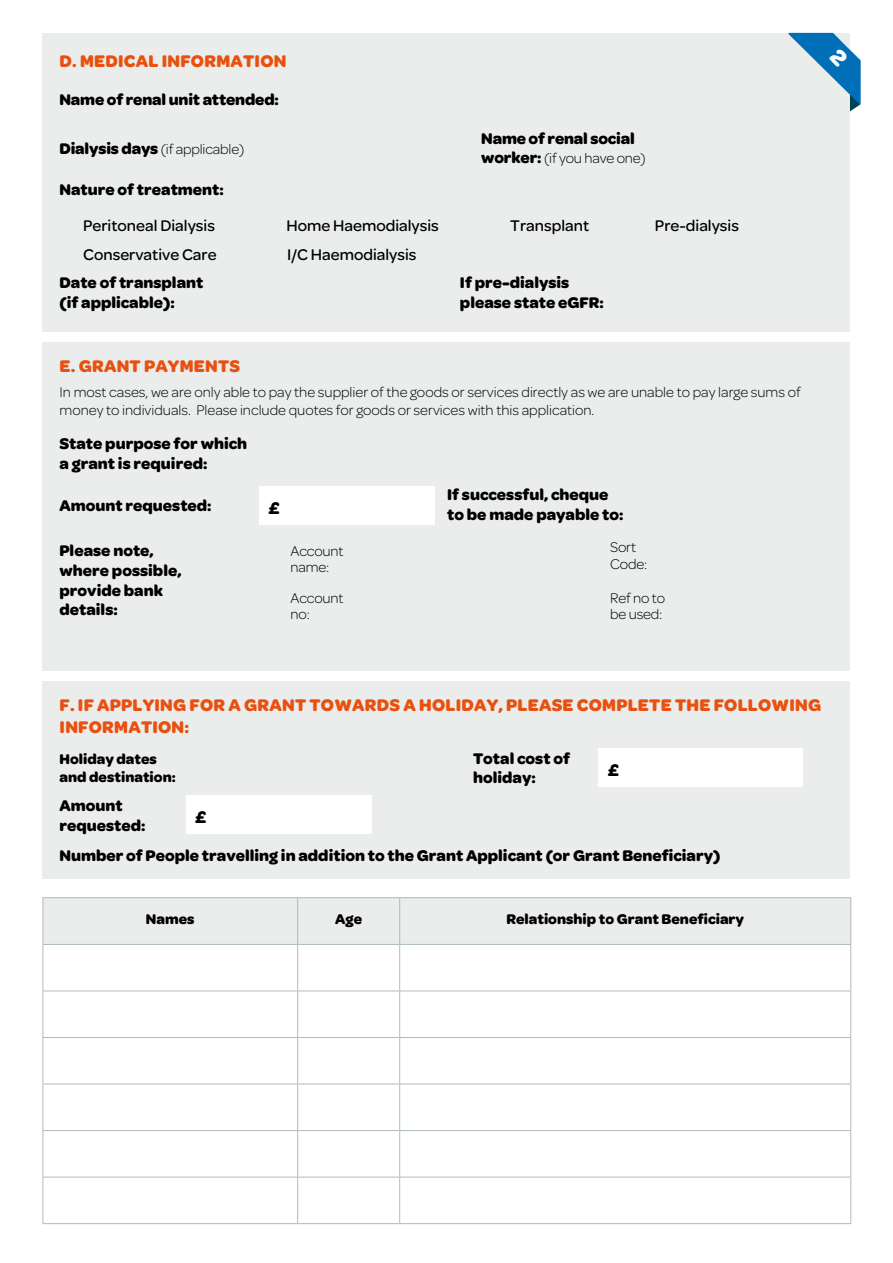
<style>
.page{position:relative;width:893px;height:1263px;background:#fff}
.page>*{position:absolute;margin:0;border:0;box-sizing:border-box;transform-origin:0 0}
.t1{font:700 18px/21.6px "Omnes";letter-spacing:.015em;color:#e9500e}
.t2{font:700 18px "Omnes";color:#000}
.t3{font:700 16.5px/19.8px "Omnes";color:#000}
.t4{font:500 16.5px "Omnes";color:#000}
.t5{font:300 15px/16.5px "Omnes";color:#000}
.t6{font:700 15px/18px "Omnes";color:#000}
.s1{font-weight:700;font-size:16.5px}
</style>
<div class="page">
<div style="left:43px;top:33px;width:807px;height:298px;background:#eaedec"></div>
<div style="left:43px;top:343px;width:807px;height:328px;background:#eaedec"></div>
<div style="left:259px;top:486px;width:176px;height:39px;background:#fff"></div>
<div style="left:43px;top:681px;width:807px;height:198px;background:#eaedec"></div>
<div style="left:186px;top:795px;width:185px;height:38px;background:#fff"></div>
<div style="left:598px;top:748px;width:205px;height:38px;background:#fff"></div>
<div style="left:44px;top:898px;width:806px;height:46px;background:#eaedec"></div>
<hr style="left:43px;top:897px;width:255px;height:1px;background:#aebcb6">
<hr style="left:43px;top:898px;width:1px;height:46px;background:#aebcb6">
<hr style="left:298px;top:897px;width:102px;height:1px;background:#aebcb6">
<hr style="left:297px;top:898px;width:1px;height:46px;background:#aebcb6">
<hr style="left:400px;top:897px;width:451px;height:1px;background:#aebcb6">
<hr style="left:399px;top:898px;width:1px;height:46px;background:#aebcb6">
<hr style="left:850px;top:898px;width:1px;height:46px;background:#aebcb6">
<hr style="left:43px;top:944px;width:255px;height:1px;background:#aebcb6">
<hr style="left:43px;top:945px;width:1px;height:45px;background:#aebcb6">
<hr style="left:298px;top:944px;width:102px;height:1px;background:#aebcb6">
<hr style="left:297px;top:945px;width:1px;height:45px;background:#aebcb6">
<hr style="left:400px;top:944px;width:451px;height:1px;background:#aebcb6">
<hr style="left:399px;top:945px;width:1px;height:45px;background:#aebcb6">
<hr style="left:850px;top:945px;width:1px;height:45px;background:#aebcb6">
<hr style="left:43px;top:990px;width:255px;height:1px;background:#aebcb6">
<hr style="left:43px;top:991px;width:1px;height:46px;background:#aebcb6">
<hr style="left:298px;top:990px;width:102px;height:1px;background:#aebcb6">
<hr style="left:297px;top:991px;width:1px;height:46px;background:#aebcb6">
<hr style="left:400px;top:990px;width:451px;height:1px;background:#aebcb6">
<hr style="left:399px;top:991px;width:1px;height:46px;background:#aebcb6">
<hr style="left:850px;top:991px;width:1px;height:46px;background:#aebcb6">
<hr style="left:43px;top:1037px;width:255px;height:1px;background:#aebcb6">
<hr style="left:43px;top:1038px;width:1px;height:46px;background:#aebcb6">
<hr style="left:298px;top:1037px;width:102px;height:1px;background:#aebcb6">
<hr style="left:297px;top:1038px;width:1px;height:46px;background:#aebcb6">
<hr style="left:400px;top:1037px;width:451px;height:1px;background:#aebcb6">
<hr style="left:399px;top:1038px;width:1px;height:46px;background:#aebcb6">
<hr style="left:850px;top:1038px;width:1px;height:46px;background:#aebcb6">
<hr style="left:43px;top:1084px;width:255px;height:1px;background:#aebcb6">
<hr style="left:43px;top:1084px;width:1px;height:46px;background:#aebcb6">
<hr style="left:298px;top:1084px;width:102px;height:1px;background:#aebcb6">
<hr style="left:297px;top:1084px;width:1px;height:46px;background:#aebcb6">
<hr style="left:400px;top:1084px;width:451px;height:1px;background:#aebcb6">
<hr style="left:399px;top:1084px;width:1px;height:46px;background:#aebcb6">
<hr style="left:850px;top:1084px;width:1px;height:46px;background:#aebcb6">
<hr style="left:43px;top:1130px;width:255px;height:1px;background:#aebcb6">
<hr style="left:43px;top:1131px;width:1px;height:46px;background:#aebcb6">
<hr style="left:298px;top:1130px;width:102px;height:1px;background:#aebcb6">
<hr style="left:297px;top:1131px;width:1px;height:46px;background:#aebcb6">
<hr style="left:400px;top:1130px;width:451px;height:1px;background:#aebcb6">
<hr style="left:399px;top:1131px;width:1px;height:46px;background:#aebcb6">
<hr style="left:850px;top:1131px;width:1px;height:46px;background:#aebcb6">
<hr style="left:43px;top:1177px;width:255px;height:1px;background:#aebcb6">
<hr style="left:43px;top:1177px;width:1px;height:46px;background:#aebcb6">
<hr style="left:298px;top:1177px;width:102px;height:1px;background:#aebcb6">
<hr style="left:297px;top:1177px;width:1px;height:46px;background:#aebcb6">
<hr style="left:400px;top:1177px;width:451px;height:1px;background:#aebcb6">
<hr style="left:399px;top:1177px;width:1px;height:46px;background:#aebcb6">
<hr style="left:850px;top:1177px;width:1px;height:46px;background:#aebcb6">
<hr style="left:43px;top:1223px;width:255px;height:1px;background:#aebcb6">
<hr style="left:298px;top:1223px;width:102px;height:1px;background:#aebcb6">
<hr style="left:400px;top:1223px;width:451px;height:1px;background:#aebcb6">
<svg style="left:788px;top:33px;width:73px;height:79px"></svg>
<p class="t1" style="left:60px;top:50px;width:228px">D. MEDICAL INFORMATION</p>
<p class="t3" style="left:60px;top:89px;width:221px">Name of renal unit attended:</p>
<p class="t5" style="left:60px;top:141px;width:186px"><span class="s1">Dialysis days</span> (if applicable)</p>
<p class="t3" style="left:60px;top:180px;width:166px">Nature of treatment:</p>
<p class="t3" style="left:481px;top:128px;width:155px">Name of renal social</p>
<p class="t5" style="left:481px;top:150px;width:166px"><span class="s1">worker:</span> (if you have one)</p>
<p class="t4" style="left:83px;top:216px;width:133px">Peritoneal Dialysis</p>
<p class="t4" style="left:286px;top:216px;width:154px">Home Haemodialysis</p>
<p class="t4" style="left:510px;top:216px;width:80px">Transplant</p>
<p class="t4" style="left:655px;top:216px;width:86px">Pre-dialysis</p>
<p class="t4" style="left:83px;top:245px;width:135px">Conservative Care</p>
<p class="t4" style="left:287px;top:245px;width:131px">I/C Haemodialysis</p>
<p class="t3" style="left:60px;top:273px;width:145px">Date of transplant (if applicable):</p>
<p class="t3" style="left:460px;top:273px;width:146px">If pre-dialysis please state eGFR:</p>
<p class="t1" style="left:60px;top:355px;width:182px">E. GRANT PAYMENTS</p>
<p class="t5" style="left:60px;top:383px;width:743px;line-height:18px">In most cases, we are only able to pay the supplier of the goods or services directly as we are unable to pay large sums of money to individuals. Please include quotes for goods or services with this application.</p>
<p class="t3" style="left:60px;top:434px;width:189px">State purpose for which a grant is required:</p>
<p class="t3" style="left:60px;top:495px;width:154px">Amount requested:</p>
<p class="t3" style="left:447px;top:484px;width:178px">If successful, cheque to be made payable to:</p>
<p class="t3" style="left:60px;top:540px;width:124px">Please note, where possible, provide bank details:</p>
<p class="t5" style="left:291px;top:542px;width:54px">Account name:</p>
<p class="t2" style="left:269px;top:498px;width:13px">£</p>
<p class="t5" style="left:610px;top:539px;width:39px">Sort<br>Code:</p>
<p class="t5" style="left:610px;top:589px;width:56px">Ref no to be used:</p>
<p class="t5" style="left:291px;top:589px;width:54px">Account no:</p>
<p class="t1" style="left:60px;top:695px;width:763px">F. IF APPLYING FOR A GRANT TOWARDS A HOLIDAY, PLEASE COMPLETE THE FOLLOWING<br>INFORMATION:</p>
<p class="t6" style="left:60px;top:749px;width:118px">Holiday dates and destination:</p>
<p class="t3" style="left:60px;top:796px;width:88px">Amount requested:</p>
<p class="t2" style="left:195px;top:806px;width:13px">£</p>
<p class="t3" style="left:473px;top:748px;width:98px">Total cost of holiday:</p>
<p class="t2" style="left:608px;top:759px;width:13px">£</p>
<p class="t3" style="left:60px;top:845px;width:662px">Number of People travelling in addition to the Grant Applicant (or Grant Beneficiary)</p>
<p class="t6" style="left:146px;top:910px;width:50px">Names</p>
<p class="t6" style="left:335px;top:910px;width:28px">Age</p>
<p class="t6" style="left:506px;top:910px;width:239px">Relationship to Grant Beneficiary</p>
</div>
